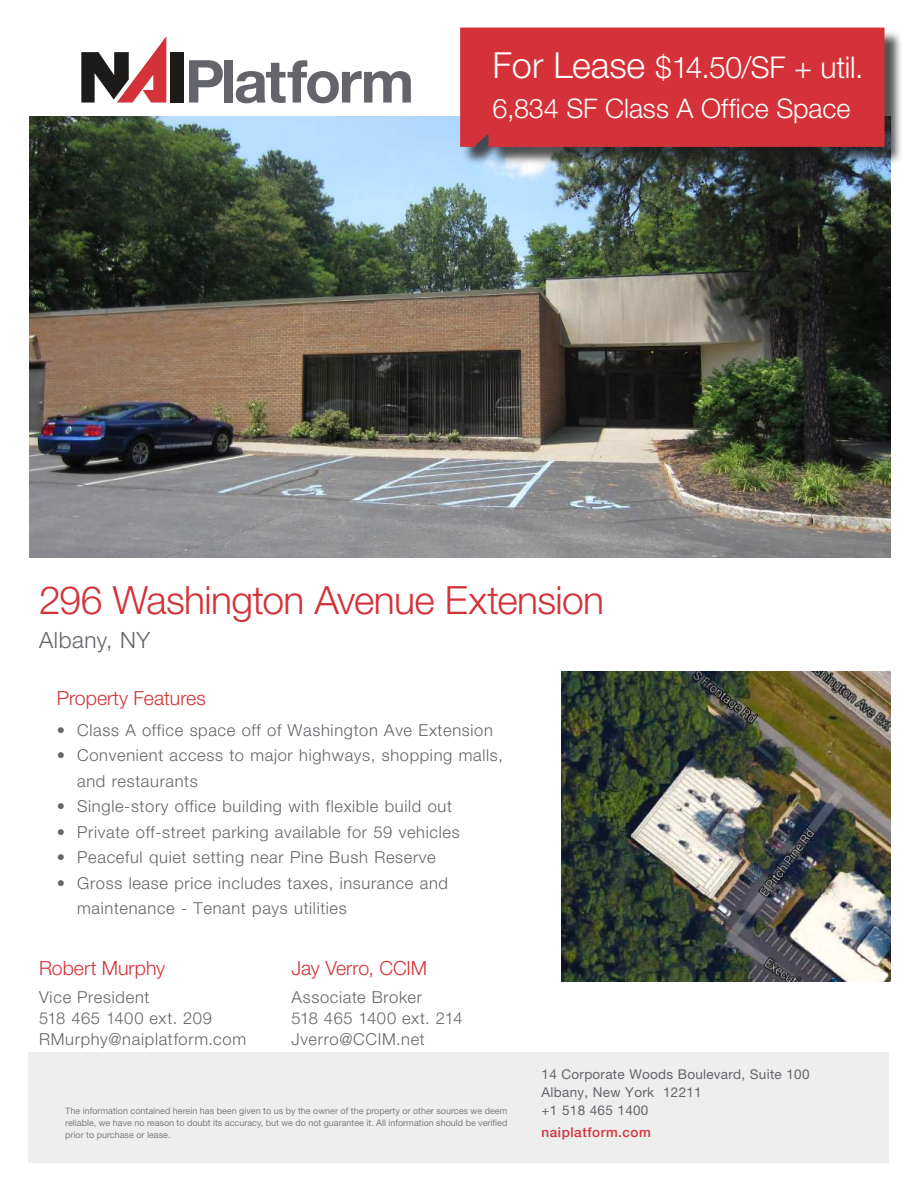
<style>
.page{position:relative;width:918px;height:1188px;background:#fff}
.page>*{position:absolute;margin:0;border:0;box-sizing:border-box;transform-origin:0 0}
.t1{font:300 39px "Helvetica Neue LT Std";letter-spacing:-.015em;color:#d43238}
.t2{font:300 30px "Helvetica Neue LT Std";letter-spacing:-.01em;color:#fff}
.t3{font:300 27px "Helvetica Neue LT Std";letter-spacing:-.005em;color:#fff}
.t4{font:300 22.5px "Helvetica Neue LT Std";letter-spacing:.03em;color:#63656a}
.t5{font:300 19.5px "Helvetica Neue LT Std";color:#d43238}
.t6{font:300 16.5px/21px "Helvetica Neue LT Std";letter-spacing:.04em;color:#63656a}
.t7{font:13.5px/18px "Helvetica Neue LT Std";letter-spacing:.02em;color:#63656a}
.t8{font:500 13.5px "Helvetica Neue LT Std";letter-spacing:.04em;color:#d43238}
.t9{font:9px/12px "Helvetica Neue LT Std";color:#7d7e81;text-align:justify}
.s1{font-size:36px}
</style>
<div class="page">
<div style="left:29px;top:1052px;width:860px;height:110px;background:#eeeeef"></div>
<img style="left:30px;top:116px;width:861px;height:441px">
<div style="left:171px;top:52px;width:13px;height:51px;background:#1c1b1a"></div>
<svg style="left:81px;top:37px;width:85px;height:66px"></svg>
<svg style="left:189px;top:60px;width:34px;height:43px"></svg>
<div style="left:224px;top:60px;width:9px;height:43px;background:#63656a"></div>
<svg style="left:236px;top:60px;width:175px;height:43px"></svg>
<div style="left:463px;top:30px;width:440px;height:136px;background:#1c1b1a;opacity:.75"></div>
<div style="left:460px;top:28px;width:425px;height:119px;background:#d43238"></div>
<img style="left:561px;top:671px;width:330px;height:310px">
<h2 class="t2" style="left:493px;top:49px;width:372px"><span class="s1">For Lease</span> $14.50/SF + util.</h2>
<h3 class="t3" style="left:493px;top:92px;width:359px">6,834 SF Class A Office Space</h3>
<h1 class="t1" style="left:39px;top:576px;width:567px">296 Washington Avenue Extension</h1>
<h3 class="t4" style="left:39px;top:626px;width:113px">Albany, NY</h3>
<p class="t5" style="left:57px;top:686px;width:150px">Property Features</p>
<p class="t6" style="left:57px;top:719px;width:438px">• Class A office space off of Washington Ave Extension</p>
<p class="t6" style="left:77px;top:742px;width:427px;line-height:25.5px;text-indent:-20px">• Convenient access to major highways, shopping malls, and restaurants</p>
<p class="t6" style="left:57px;top:796px;width:397px">• Single-story office building with flexible build out</p>
<p class="t6" style="left:57px;top:821px;width:404px">• Private off-street parking available for 59 vehicles</p>
<p class="t6" style="left:57px;top:847px;width:380px">• Peaceful quiet setting near Pine Bush Reserve</p>
<p class="t6" style="left:77px;top:870px;width:372px;line-height:25.5px;text-indent:-20px">• Gross lease price includes taxes, insurance and maintenance - Tenant pays utilities</p>
<p class="t5" style="left:39px;top:956px;width:128px">Robert Murphy</p>
<p class="t6" style="left:39px;top:986px;width:209px">Vice President<br>518 465 1400 ext. 209<br>RMurphy@naiplatform.com</p>
<p class="t5" style="left:292px;top:956px;width:137px">Jay Verro, CCIM</p>
<p class="t6" style="left:292px;top:986px;width:172px">Associate Broker<br>518 465 1400 ext. 214<br>Jverro@CCIM.net</p>
<p class="t9" style="left:65px;top:1104px;width:444px">The information contained herein has been given to us by the owner of the property or other sources we deem reliable, we have no reason to doubt its accuracy, but we do not guarantee it. All information should be verified prior to purchase or lease.</p>
<p class="t7" style="left:542px;top:1065px;width:269px">14 Corporate Woods Boulevard, Suite 100<br>Albany, New York 12211<br>+1 518 465 1400</p>
<p class="t8" style="left:542px;top:1124px;width:111px">naiplatform.com</p>
</div>
